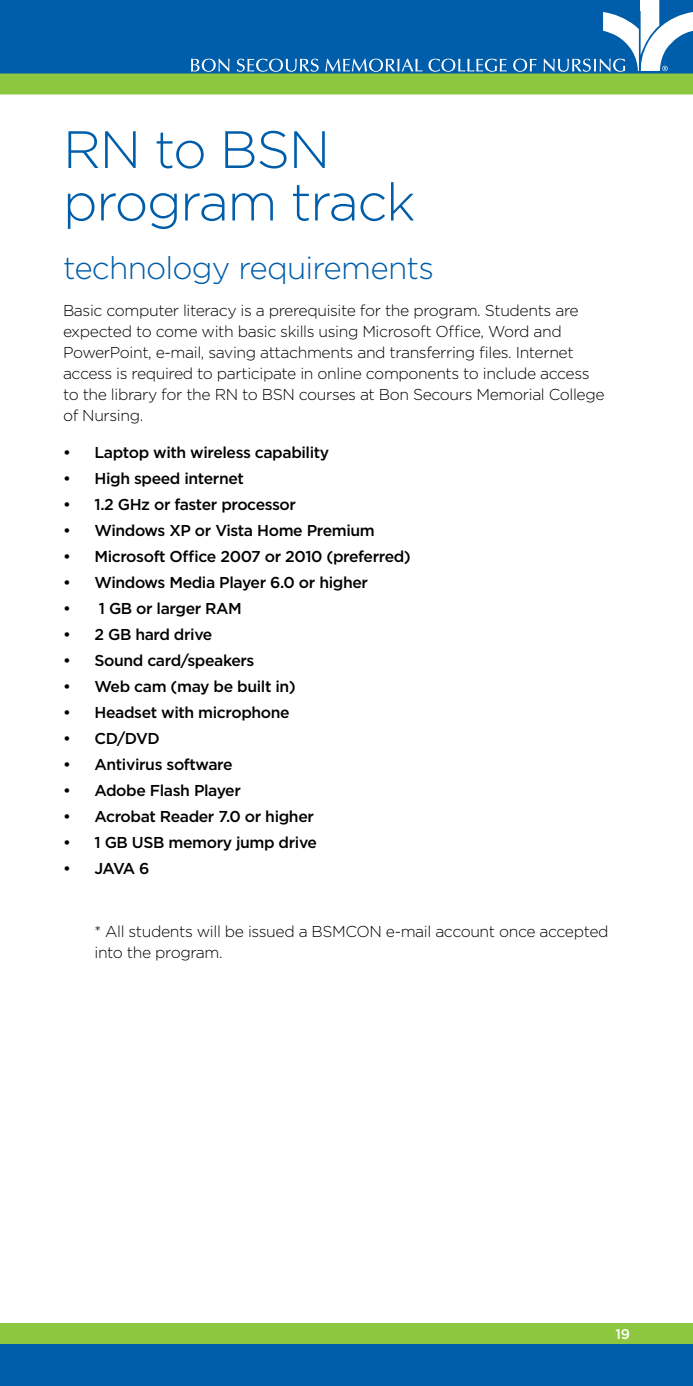
<style>
.page{position:relative;width:693px;height:1386px;background:#fff}
.page>*{position:absolute;margin:0;border:0;box-sizing:border-box;transform-origin:0 0}
.t1{font:300 52.5px/52.5px "Gotham";letter-spacing:-.025em;color:#005daa}
.t2{font:300 31.5px "Gotham";letter-spacing:-.025em;color:#005daa}
.t3{font:300 15.75px/21px "Gotham";letter-spacing:-.025em;color:#000}
.t4{font:500 15.75px "Gotham";letter-spacing:-.025em;color:#000}
.t5{font:500 14px "Gotham";color:#fff}
</style>
<div class="page">
<div style="left:0;top:0;width:693px;height:86px;background:#005daa"></div>
<div style="left:0;top:74px;width:693px;height:20px;background:#8dc63f"></div>
<div style="left:0;top:1336px;width:693px;height:50px;background:#005daa"></div>
<div style="left:0;top:1323px;width:693px;height:21px;background:#8dc63f"></div>
<svg style="left:191px;top:59px;width:39px;height:13px"></svg>
<svg style="left:237px;top:59px;width:82px;height:13px"></svg>
<svg style="left:325px;top:59px;width:97px;height:13px"></svg>
<svg style="left:428px;top:59px;width:79px;height:13px"></svg>
<svg style="left:513px;top:59px;width:24px;height:13px"></svg>
<svg style="left:544px;top:0;width:149px;height:72px"></svg>
<div style="left:641px;top:0;width:18px;height:11px;background:#fff"></div>
<h1 class="t1" style="left:63px;top:122px;width:354px">RN to BSN program track</h1>
<h2 class="t2" style="left:63px;top:248px;width:373px">technology requirements</h2>
<p class="t3" style="left:63px;top:299px;width:543px">Basic computer literacy is a prerequisite for the program. Students are expected to come with basic skills using Microsoft Office, Word and PowerPoint, e-mail, saving attachments and transferring files. Internet access is required to participate in online components to include access to the library for the RN to BSN courses at Bon Secours Memorial College of Nursing.</p>
<p class="t4" style="left:63px;top:442px;width:268px">• Laptop with wireless capability</p>
<p class="t4" style="left:63px;top:468px;width:182px">• High speed internet</p>
<p class="t4" style="left:63px;top:494px;width:235px">• 1.2 GHz or faster processor</p>
<p class="t4" style="left:63px;top:520px;width:313px">• Windows XP or Vista Home Premium</p>
<p class="t4" style="left:63px;top:546px;width:349px">• Microsoft Office 2007 or 2010 (preferred)</p>
<p class="t4" style="left:63px;top:572px;width:306px">• Windows Media Player 6.0 or higher</p>
<p class="t4" style="left:63px;top:598px;width:180px">• 1 GB or larger RAM</p>
<p class="t4" style="left:63px;top:624px;width:151px">• 2 GB hard drive</p>
<p class="t4" style="left:63px;top:650px;width:193px">• Sound card/speakers</p>
<p class="t4" style="left:63px;top:676px;width:234px">• Web cam (may be built in)</p>
<p class="t4" style="left:63px;top:702px;width:228px">• Headset with microphone</p>
<p class="t4" style="left:63px;top:728px;width:98px">• CD/DVD</p>
<p class="t4" style="left:63px;top:754px;width:171px">• Antivirus software</p>
<p class="t4" style="left:63px;top:780px;width:179px">• Adobe Flash Player</p>
<p class="t4" style="left:63px;top:806px;width:252px">• Acrobat Reader 7.0 or higher</p>
<p class="t4" style="left:63px;top:832px;width:256px">• 1 GB USB memory jump drive</p>
<p class="t4" style="left:63px;top:858px;width:88px">• JAVA 6</p>
<p class="t3" style="left:94px;top:920px;width:516px">* All students will be issued a BSMCON e-mail account once accepted into the program.</p>
<p class="t5" style="left:616px;top:1325px;width:16px">19</p>
</div>
